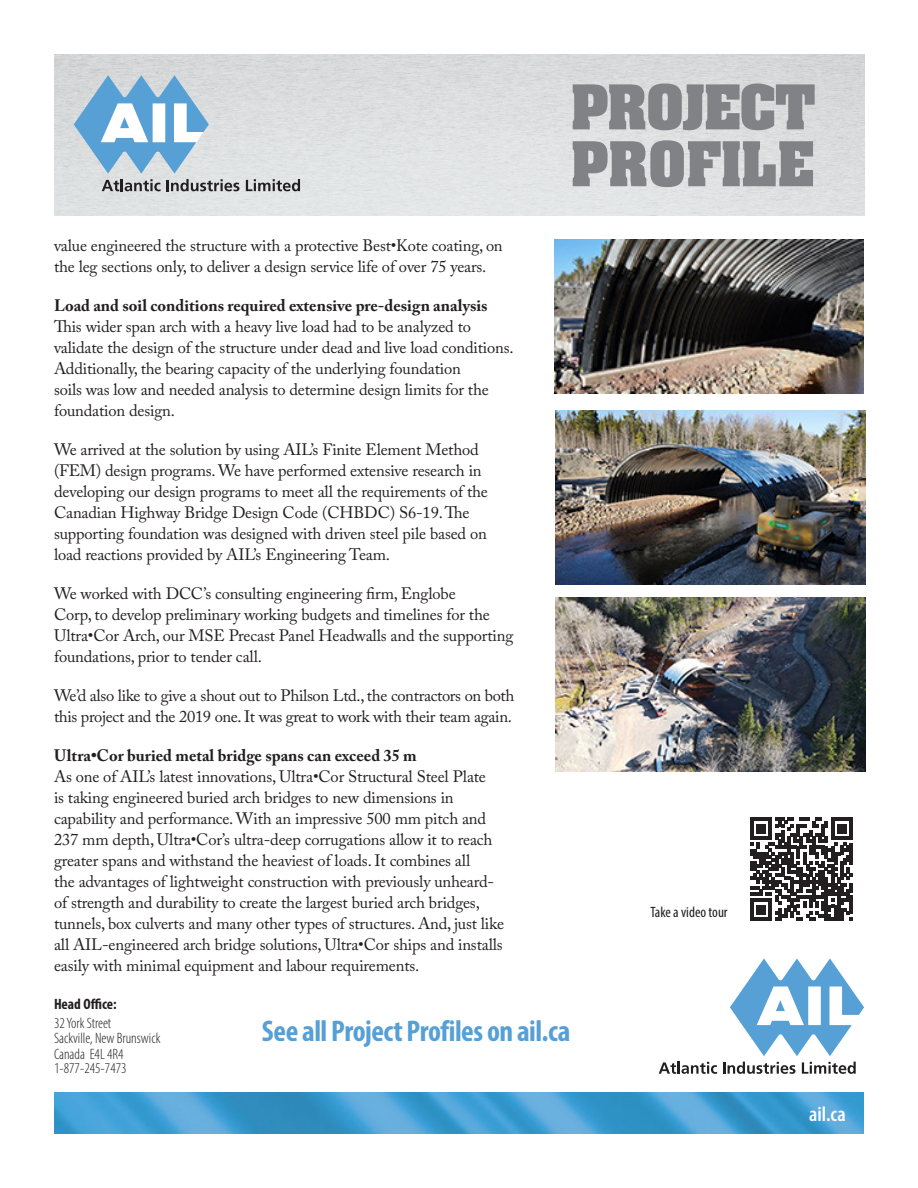
<style>
.page{position:relative;width:918px;height:1188px;background:#fff}
.page>*{position:absolute;margin:0;border:0;box-sizing:border-box;transform-origin:0 0}
.t1{font:700 52.5px/56.8px "Aachen";letter-spacing:-.01em;color:#808285}
.Header_Blue_2{font:700 condensed 30px "Myriad Pro";letter-spacing:-.015em;color:#56a0d5}
.t2{font:600 condensed 21px "Myriad Pro";color:#fff}
.copy{font:16.5px/21px "Adobe Caslon Pro";letter-spacing:-.01em;color:#231f20}
.Sub_2{font:700 16.5px "Adobe Caslon Pro";color:#231f20}
.t3{font:300 condensed 15px/18.6px "Myriad Pro";color:#231f20}
.t4{font:condensed 15px "Myriad Pro";color:#231f20}
.s1{font-weight:700}
</style>
<div class="page">
<img style="left:54px;top:54px;width:810px;height:162px">
<svg style="left:246px;top:179px;width:54px;height:12px"></svg>
<svg style="left:74px;top:75px;width:165px;height:116px;background:#aec7d8"></svg>
<svg style="left:659px;top:1062px;width:58px;height:12px"></svg>
<svg style="left:723px;top:1062px;width:73px;height:12px"></svg>
<svg style="left:802px;top:1062px;width:54px;height:12px"></svg>
<svg style="left:730px;top:958px;width:134px;height:98px"></svg>
<img style="left:54px;top:1093px;width:809px;height:41px">
<img style="left:555px;top:239px;width:309px;height:155px">
<img style="left:556px;top:411px;width:309px;height:174px">
<img style="left:556px;top:597px;width:309px;height:174px">
<svg style="left:750px;top:818px;width:103px;height:102px"></svg>
<p class="copy" style="left:54px;top:235px;width:450px">value engineered the structure with a protective Best•Kote coating, on the leg sections only, to deliver a design service life of over 75 years.</p>
<p class="Sub_2" style="left:54px;top:296px;width:435px">Load and soil conditions required extensive pre-design analysis</p>
<p class="copy" style="left:54px;top:316px;width:461px">This wider span arch with a heavy live load had to be analyzed to validate the design of the structure under dead and live load conditions.<br>Additionally, the bearing capacity of the underlying foundation<br>soils was low and needed analysis to determine design limits for the foundation design.</p>
<p class="copy" style="left:54px;top:439px;width:435px">We arrived at the solution by using AIL’s Finite Element Method (FEM) design programs. We have performed extensive research in developing our design programs to meet all the requirements of the Canadian Highway Bridge Design Code (CHBDC) S6-19. The supporting foundation was designed with driven steel pile based on load reactions provided by AIL’s Engineering Team.</p>
<p class="copy" style="left:54px;top:583px;width:461px">We worked with DCC’s consulting engineering firm, Englobe<br>Corp, to develop preliminary working budgets and timelines for the Ultra•Cor Arch, our MSE Precast Panel Headwalls and the supporting foundations, prior to tender call.</p>
<p class="copy" style="left:54px;top:685px;width:462px">We’d also like to give a shout out to Philson Ltd., the contractors on both this project and the 2019 one. It was great to work with their team again.</p>
<p class="Sub_2" style="left:54px;top:746px;width:364px">Ultra•Cor buried metal bridge spans can exceed 35 m</p>
<p class="copy" style="left:54px;top:766px;width:452px">As one of AIL’s latest innovations, Ultra•Cor Structural Steel Plate<br>is taking engineered buried arch bridges to new dimensions in capability and performance. With an impressive 500 mm pitch and 237 mm depth, Ultra•Cor’s ultra-deep corrugations allow it to reach greater spans and withstand the heaviest of loads. It combines all<br>the advantages of lightweight construction with previously unheard&shy;of strength and durability to create the largest buried arch bridges, tunnels, box culverts and many other types of structures. And, just like all AIL-engineered arch bridge solutions, Ultra•Cor ships and installs easily with minimal equipment and labour requirements.</p>
<p class="t1" style="left:571px;top:78px;width:246px">PROJECT<br>PROFILE</p>
<p class="t4" style="left:650px;top:903px;width:79px">Take a video tour</p>
<p class="t3" style="left:54px;top:995px;width:64px"><span class="s1">Head Office:<br></span>32 York Street</p>
<p class="t3" style="left:54px;top:1031px;width:108px;line-height:15.5px">Sackville, New Brunswick<br>Canada E4L 4R4</p>
<p class="t3" style="left:54px;top:1059px;width:74px">1-877-245-7473</p>
<p class="Header_Blue_2" style="left:262px;top:1013px;width:310px">See all Project Profiles on ail.ca</p>
<p class="t2" style="left:809px;top:1101px;width:38px">ail.ca</p>
</div>
